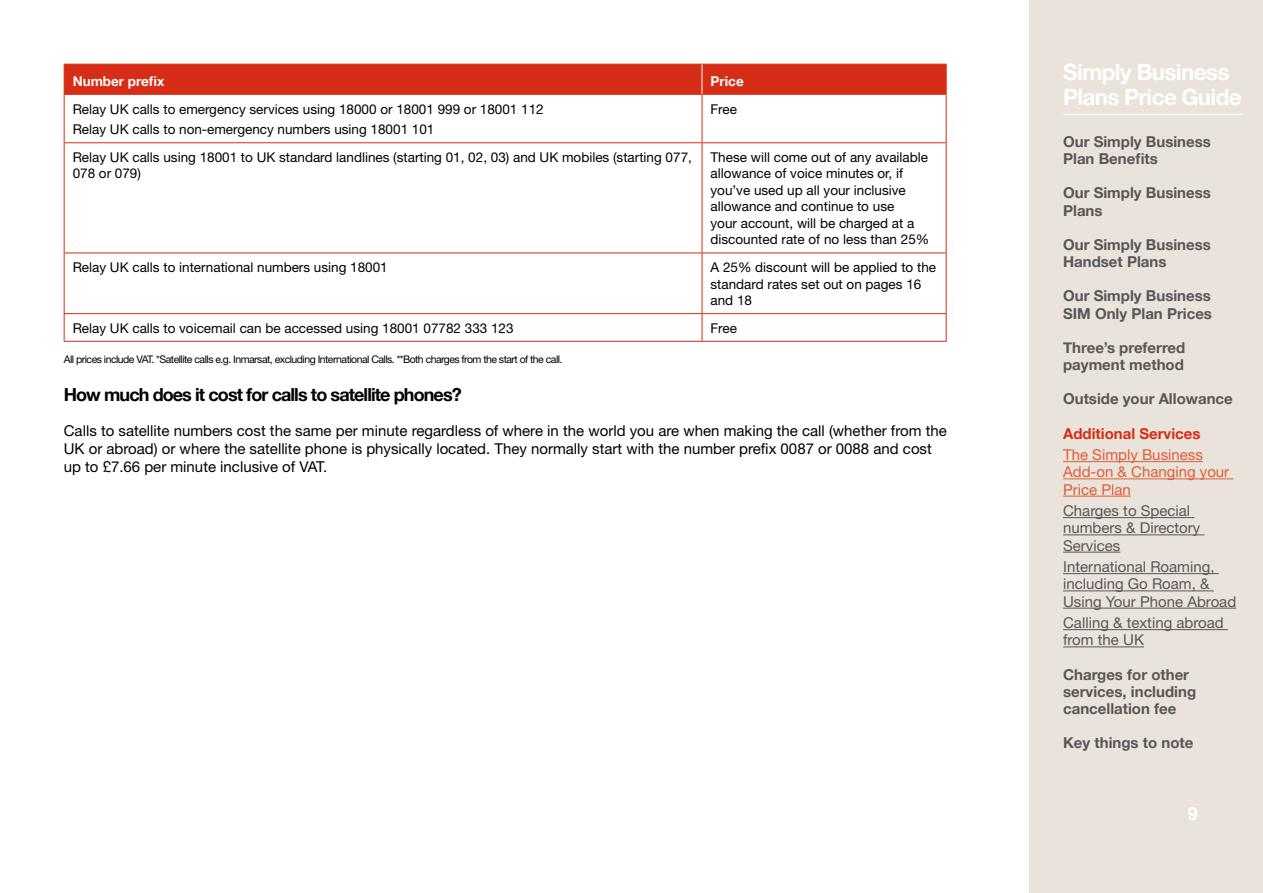
<style>
.page{position:relative;width:1263px;height:893px;background:#fff}
.page>*{position:absolute;margin:0;border:0;box-sizing:border-box;transform-origin:0 0}
.t1{font:700 22.5px/25.5px "Helvetica Neue";letter-spacing:-.03em;color:#fff}
.t2{font:700 18px "Helvetica Neue";letter-spacing:-.05em;color:#000}
.t3{font:700 18px "Helvetica Neue";color:#fff}
.t4{font:15px/18px "Helvetica Neue";color:#000}
.t5{font:700 15px/17.2px "Helvetica Neue";color:#575756}
.t6{font:15px/17.2px "Helvetica Neue";color:#575756}
.t7{font:15px/17.2px "Helvetica Neue";color:#e05c38}
.t8{font:700 15px "Helvetica Neue";color:#d72c16}
.t9{font:13.5px/16.5px "Helvetica Neue";color:#000}
.t10{font:700 13.5px "Helvetica Neue";color:#fff}
.t11{font:10.5px "Helvetica Neue";letter-spacing:-.05em;color:#000}
</style>
<div class="page">
<div style="left:1029px;top:0;width:234px;height:893px;background:#eae3db"></div>
<hr style="left:1063px;top:114px;width:179px;height:1px;background:#fff">
<svg style="left:703px;top:95px;width:243px;height:246px"></svg>
<hr style="left:64px;top:95px;width:1px;height:47px;background:#d72c16">
<hr style="left:64px;top:143px;width:1px;height:110px;background:#d72c16">
<hr style="left:64px;top:253px;width:1px;height:60px;background:#d72c16">
<svg style="left:64px;top:314px;width:1px;height:27px"></svg>
<hr style="left:702px;top:95px;width:1px;height:47px;background:#d72c16">
<hr style="left:702px;top:143px;width:1px;height:110px;background:#d72c16">
<hr style="left:702px;top:253px;width:1px;height:60px;background:#d72c16">
<svg style="left:702px;top:314px;width:1px;height:27px"></svg>
<hr style="left:946px;top:95px;width:1px;height:47px;background:#d72c16">
<hr style="left:946px;top:143px;width:1px;height:110px;background:#d72c16">
<hr style="left:946px;top:253px;width:1px;height:60px;background:#d72c16">
<svg style="left:946px;top:314px;width:1px;height:27px"></svg>
<hr style="left:64px;top:94px;width:638px;height:1px;background:#d72c16">
<hr style="left:702px;top:94px;width:244px;height:1px;background:#d72c16">
<hr style="left:64px;top:142px;width:638px;height:1px;background:#d72c16">
<hr style="left:64px;top:253px;width:638px;height:1px;background:#d72c16">
<hr style="left:64px;top:313px;width:638px;height:1px;background:#d72c16">
<hr style="left:64px;top:341px;width:638px;height:1px;background:#d72c16">
<hr style="left:702px;top:142px;width:244px;height:1px;background:#d72c16">
<hr style="left:702px;top:253px;width:244px;height:1px;background:#d72c16">
<hr style="left:702px;top:313px;width:244px;height:1px;background:#d72c16">
<hr style="left:702px;top:341px;width:244px;height:1px;background:#d72c16">
<div style="left:64px;top:64px;width:883px;height:30px;background:#d72c16"></div>
<hr style="left:1063px;top:461px;width:140px;height:1px;background:#e05c38">
<hr style="left:1063px;top:478px;width:170px;height:1px;background:#e05c38">
<hr style="left:1063px;top:496px;width:68px;height:1px;background:#e05c38">
<hr style="left:1063px;top:517px;width:131px;height:1px;background:#575756">
<hr style="left:1063px;top:534px;width:141px;height:1px;background:#575756">
<hr style="left:1063px;top:552px;width:57px;height:1px;background:#575756">
<hr style="left:1063px;top:573px;width:156px;height:1px;background:#575756">
<hr style="left:1063px;top:590px;width:151px;height:1px;background:#575756">
<hr style="left:1063px;top:608px;width:173px;height:1px;background:#575756">
<hr style="left:1063px;top:629px;width:165px;height:1px;background:#575756">
<hr style="left:1063px;top:646px;width:81px;height:1px;background:#575756">
<p class="t10" style="left:73px;top:70px;width:93px">Number prefix</p>
<p class="t10" style="left:710px;top:70px;width:35px">Price</p>
<p class="t9" style="left:73px;top:98px;width:473px;line-height:20.7px">Relay UK calls to emergency services using 18000 or 18001 999 or 18001 112<br>Relay UK calls to non-emergency numbers using 18001 101</p>
<p class="t9" style="left:710px;top:100px;width:28px">Free</p>
<p class="t9" style="left:73px;top:149px;width:621px">Relay UK calls using 18001 to UK standard landlines (starting 01, 02, 03) and UK mobiles (starting 077,<br>078 or 079)</p>
<p class="t9" style="left:710px;top:149px;width:220px">These will come out of any available allowance of voice minutes or, if you’ve used up all your inclusive allowance and continue to use<br>your account, will be charged at a discounted rate of no less than 25%</p>
<p class="t9" style="left:73px;top:259px;width:317px">Relay UK calls to international numbers using 18001</p>
<p class="t9" style="left:710px;top:259px;width:227px">A 25% discount will be applied to the standard rates set out on pages 16 and 18</p>
<p class="t9" style="left:73px;top:319px;width:442px">Relay UK calls to voicemail can be accessed using 18001 07782 333 123</p>
<p class="t9" style="left:710px;top:319px;width:28px">Free</p>
<p class="t11" style="left:64px;top:353px;width:500px">All prices include VAT. *Satellite calls e.g. Inmarsat, excluding International Calls. **Both charges from the start of the call.</p>
<h2 class="t2" style="left:64px;top:380px;width:399px">How much does it cost for calls to satellite phones?</h2>
<p class="t4" style="left:64px;top:421px;width:884px">Calls to satellite numbers cost the same per minute regardless of where in the world you are when making the call (whether from the<br>UK or abroad) or where the satellite phone is physically located. They normally start with the number prefix 0087 or 0088 and cost up to £7.66 per minute inclusive of VAT.</p>
<h1 class="t1" style="left:1063px;top:60px;width:180px">Simply Business<br>Plans Price Guide</h1>
<p class="t5" style="left:1063px;top:133px;width:149px">Our Simply Business<br>Plan Benefits</p>
<p class="t5" style="left:1063px;top:185px;width:149px">Our Simply Business<br>Plans</p>
<p class="t5" style="left:1063px;top:236px;width:149px">Our Simply Business<br>Handset Plans</p>
<p class="t5" style="left:1063px;top:288px;width:150px">Our Simply Business<br>SIM Only Plan Prices</p>
<p class="t5" style="left:1063px;top:339px;width:124px">Three’s preferred payment method</p>
<p class="t5" style="left:1063px;top:391px;width:171px">Outside your Allowance</p>
<p class="t8" style="left:1063px;top:421px;width:139px">Additional Services</p>
<p class="t7" style="left:1063px;top:446px;width:168px">The Simply Business<br>Add-on &amp; Changing your<br>Price Plan</p>
<p class="t6" style="left:1063px;top:502px;width:139px">Charges to Special numbers &amp; Directory<br>Services</p>
<p class="t6" style="left:1063px;top:558px;width:175px">International Roaming, including Go Roam, &amp;<br>Using Your Phone Abroad</p>
<p class="t6" style="left:1063px;top:614px;width:162px">Calling &amp; texting abroad from the UK</p>
<p class="t5" style="left:1063px;top:666px;width:135px">Charges for other services, including cancellation fee</p>
<p class="t5" style="left:1063px;top:735px;width:132px">Key things to note</p>
<h2 class="t3" style="left:1188px;top:799px;width:12px">9</h2>
</div>
